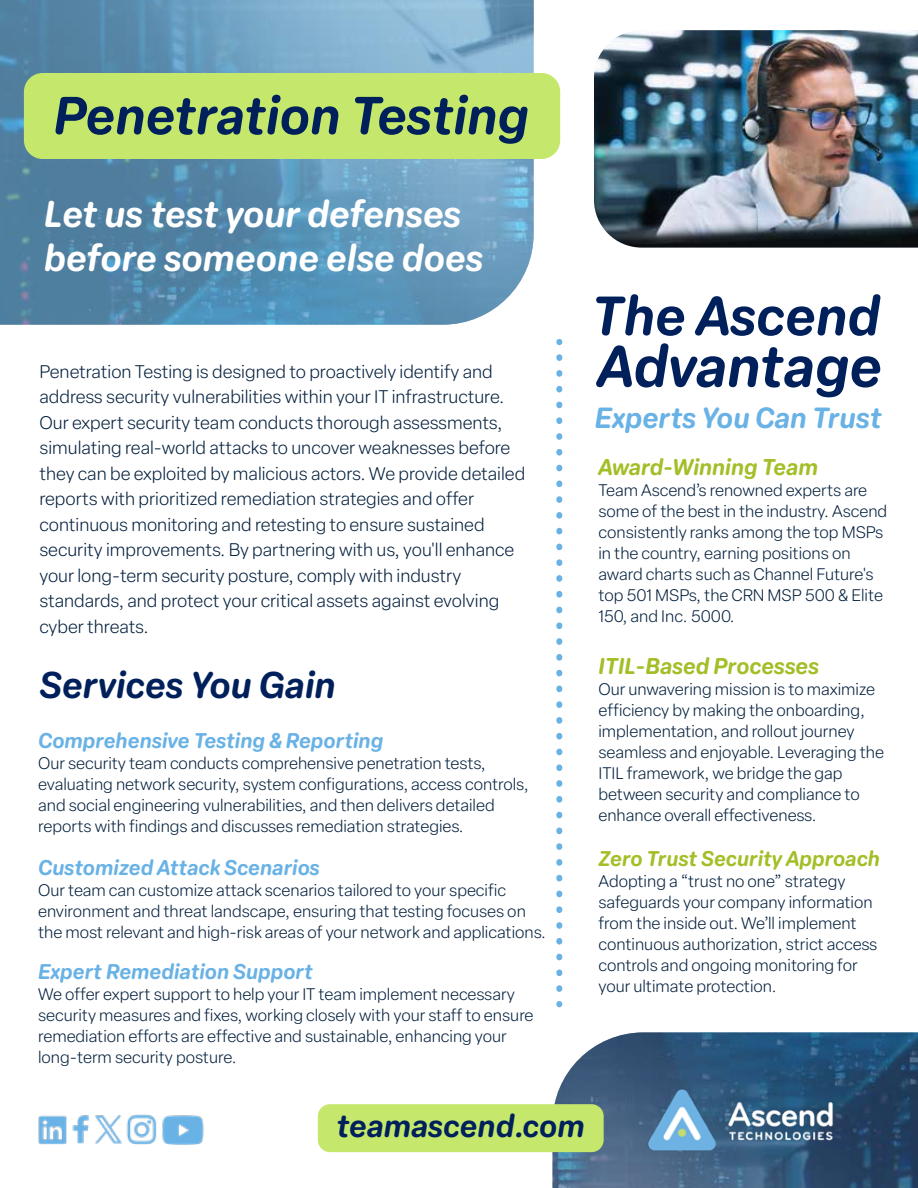
<style>
.page{position:relative;width:918px;height:1188px;background:#fff}
.page>*{position:absolute;margin:0;border:0;box-sizing:border-box;transform-origin:0 0}
.t1{font:italic 57.75px "Elza Round Variable";letter-spacing:-.005em;color:#00205b}
.t2{font:italic 54.3px "Elza Round Variable";color:#00205b}
.t3{font:italic 52.5px "Elza Round Variable";color:#00205b}
.t4{font:italic 36.75px/44.1px "Elza Round Variable";letter-spacing:-.005em;color:#fff}
.t5{font:italic 36.75px "Elza Round Variable";color:#00205b}
.t6{font:italic 31.2px "Elza Round Variable";letter-spacing:-.005em;color:#00205b}
.t7{font:italic 28.8px "Elza Round Variable";color:#69b2e6}
.t8{font:italic 22.5px "Elza Round Variable";color:#a2bf28}
.t9{font:italic 21px "Elza Round Variable";color:#69b2e6}
.t10{font:italic 21px "Elza Round Variable";color:#a2bf28}
.t11{font:18px/25.5px "Elza Round Variable Roman";color:#04203d}
.t12{font:16.5px/21px "Elza Round Variable Roman";color:#04203d}
</style>
<div class="page">
<svg style="left:0;top:0;width:534px;height:325px;background:#6396b7"></svg>
<svg style="left:552px;top:1032px;width:366px;height:156px;background:#3d5e7f"></svg>
<svg style="left:556px;top:357px;width:6px;height:635px"></svg>
<div style="left:24px;top:73px;width:536px;height:86px;background:#c4e76c;border-radius:19px"></div>
<div style="left:318px;top:1104px;width:286px;height:48px;background:#c4e76c;border-radius:12px"></div>
<img style="left:639px;top:1066px;width:202px;height:108px">
<img style="left:38px;top:1114px;width:166px;height:31px">
<img style="left:594px;top:30px;width:324px;height:218px">
<h3 class="t3" style="left:54px;top:80px;width:477px">Penetration Testing</h3>
<h3 class="t4" style="left:44px;top:191px;width:441px">Let us test your defenses before someone else does</h3>
<p class="t11" style="left:39px;top:358px;width:466px">Penetration Testing is designed to proactively identify and address security vulnerabilities within your IT infrastructure.</p>
<p class="t11" style="left:39px;top:409px;width:487px">Our expert security team conducts thorough assessments, simulating real-world attacks to uncover weaknesses before they can be exploited by malicious actors. We provide detailed reports with prioritized remediation strategies and offer continuous monitoring and retesting to ensure sustained security improvements. By partnering with us, you'll enhance your long-term security posture, comply with industry standards, and protect your critical assets against evolving cyber threats.</p>
<h3 class="t5" style="left:40px;top:660px;width:298px">Services You Gain</h3>
<p class="t9" style="left:38px;top:726px;width:347px">Comprehensive Testing &amp; Reporting</p>
<p class="t12" style="left:38px;top:752px;width:492px">Our security team conducts comprehensive penetration tests, evaluating network security, system configurations, access controls, and social engineering vulnerabilities, and then delivers detailed reports with findings and discusses remediation strategies.</p>
<p class="t9" style="left:38px;top:853px;width:283px">Customized Attack Scenarios</p>
<p class="t12" style="left:38px;top:879px;width:509px">Our team can customize attack scenarios tailored to your specific environment and threat landscape, ensuring that testing focuses on the most relevant and high-risk areas of your network and applications.</p>
<p class="t9" style="left:38px;top:957px;width:276px">Expert Remediation Support</p>
<p class="t12" style="left:38px;top:983px;width:497px">We offer expert support to help your IT team implement necessary security measures and fixes, working closely with your staff to ensure remediation efforts are effective and sustainable, enhancing your long-term security posture.</p>
<h2 class="t2" style="left:591px;top:279px;width:290px">The Ascend</h2>
<h1 class="t1" style="left:597px;top:327px;width:286px">Advantage</h1>
<h3 class="t7" style="left:595px;top:398px;width:289px">Experts You Can Trust</h3>
<h3 class="t8" style="left:598px;top:451px;width:221px">Award-Winning Team</h3>
<p class="t12" style="left:598px;top:479px;width:290px">Team Ascend’s renowned experts are some of the best in the industry. Ascend consistently ranks among the top MSPs in the country, earning positions on award charts such as Channel Future's top 501 MSPs, the CRN MSP 500 &amp; Elite 150, and Inc. 5000.</p>
<h3 class="t8" style="left:598px;top:650px;width:222px">ITIL-Based Processes</h3>
<p class="t12" style="left:598px;top:678px;width:287px">Our unwavering mission is to maximize efficiency by making the onboarding, implementation, and rollout journey seamless and enjoyable. Leveraging the ITIL framework, we bridge the gap between security and compliance to enhance overall effectiveness.</p>
<p class="t10" style="left:598px;top:844px;width:283px">Zero Trust Security Approach</p>
<p class="t12" style="left:598px;top:870px;width:281px">Adopting a “trust no one” strategy safeguards your company information from the inside out. We’ll implement continuous authorization, strict access controls and ongoing monitoring for your ultimate protection.</p>
<h3 class="t6" style="left:337px;top:1105px;width:250px">teamascend.com</h3>
</div>
